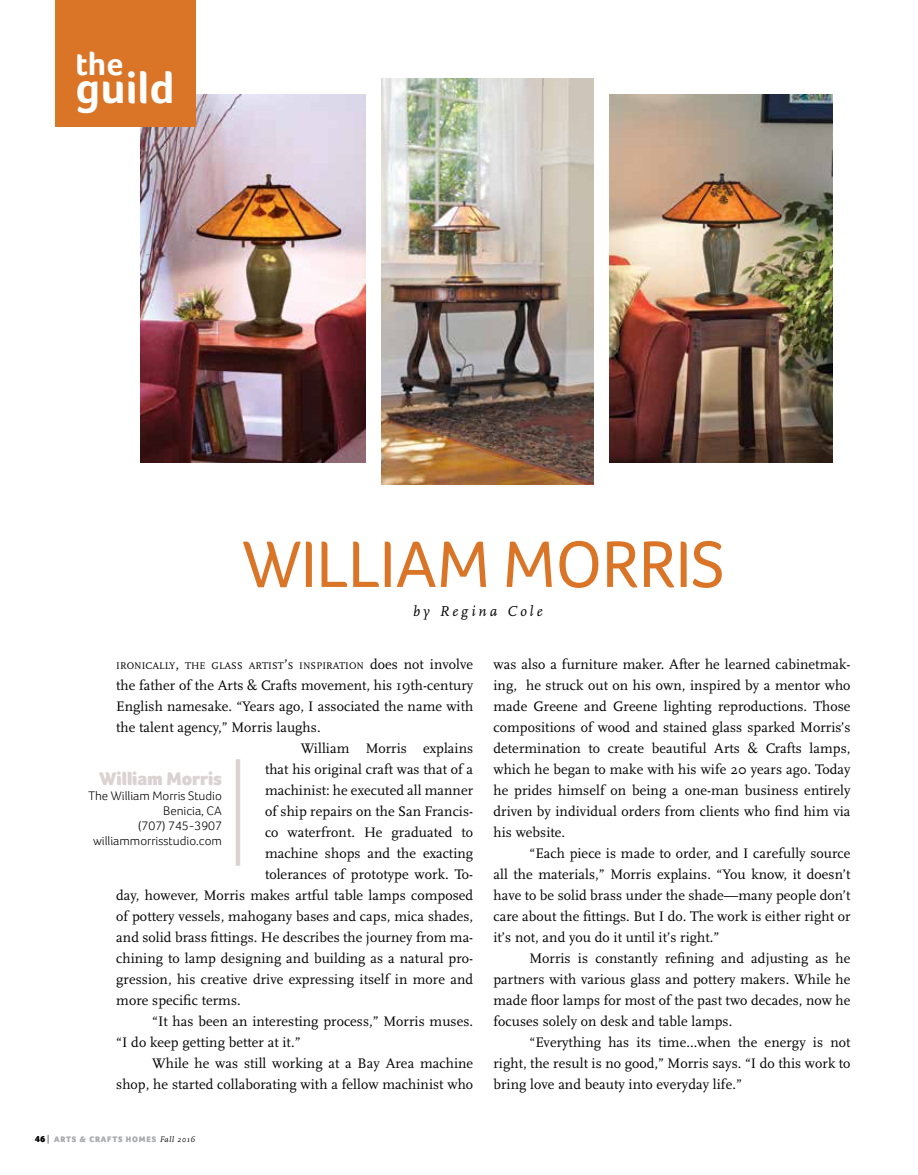
<style>
.page{position:relative;width:918px;height:1175px;background:#fff}
.page>*{position:absolute;margin:0;border:0;box-sizing:border-box;transform-origin:0 0}
.t1{font:67.5px "Foco";letter-spacing:-.01em;color:#da7527}
.t2{font:700 45px "Foco";color:#fff}
.t3{font:700 33px "Foco";color:#fff}
.t4{font:900 18.75px "Foco";color:#dad3d2}
.t5{font:italic 15px "Scala";letter-spacing:.215em;color:#000}
.t6{font:14.4px/21px "Scala";letter-spacing:.005em;color:#000;text-align:justify}
.t7{font:300 12.75px/15px "Foco";color:#000;text-align:right}
.t8{font:10.05px "Scala";letter-spacing:.005em;color:#000}
.t9{font:900 8.25px "Foco";letter-spacing:.095em;color:#a7a9ac}
.s1{font-size:14.4px}
.s2{font-size:9px;color:#000}
.s3{font-weight:300;font-size:9px;color:#000}
.s4{font-family:"Scala";font-weight:400;font-style:italic;color:#000}
</style>
<div class="page">
<img style="left:140px;top:94px;width:225px;height:368px">
<img style="left:610px;top:94px;width:222px;height:368px">
<img style="left:382px;top:79px;width:211px;height:405px">
<hr style="left:236px;top:759px;width:4px;height:106px;background:#dad3d2">
<div style="left:55px;top:0;width:140px;height:127px;background:#da7527"></div>
<h3 class="t3" style="left:76px;top:44px;width:49px">the</h3>
<h2 class="t2" style="left:76px;top:61px;width:101px">guild</h2>
<h1 class="t1" style="left:242px;top:525px;width:484px">WILLIAM MORRIS</h1>
<p class="t5" style="left:413px;top:603px;width:131px">by Regina Cole</p>
<p class="t8" style="left:116px;top:660px;width:359px">IRONICALLY<span class="s1">,</span> THE GLASS ARTIST<span class="s1">’</span>S INSPIRATION <span class="s1">does not involve</span></p>
<p class="t6" style="left:116px;top:675px;width:358px">the father of the Arts &amp; Crafts movement, his 19th-century</p>
<p class="t6" style="left:116px;top:696px;width:359px">English namesake. “Years ago, I associated the name with</p>
<p class="t6" style="left:116px;top:717px;width:206px">the talent agency,” Morris laughs.</p>
<p class="t6" style="left:301px;top:738px;width:174px">William Morris explains</p>
<p class="t6" style="left:265px;top:759px;width:210px">that his original craft was that of a</p>
<p class="t6" style="left:265px;top:780px;width:210px">machinist: he executed all manner</p>
<p class="t6" style="left:265px;top:801px;width:210px">of ship repairs on the San Francis-</p>
<p class="t6" style="left:265px;top:822px;width:210px">co waterfront. He graduated to</p>
<p class="t6" style="left:265px;top:843px;width:210px">machine shops and the exacting</p>
<p class="t6" style="left:265px;top:864px;width:210px">tolerances of prototype work. To-</p>
<p class="t6" style="left:116px;top:885px;width:358px">day, however, Morris makes artful table lamps composed</p>
<p class="t6" style="left:116px;top:906px;width:359px">of pottery vessels, mahogany bases and caps, mica shades,</p>
<p class="t6" style="left:116px;top:927px;width:359px">and solid brass fittings. He describes the journey from ma-</p>
<p class="t6" style="left:116px;top:948px;width:359px">chining to lamp designing and building as a natural pro-</p>
<p class="t6" style="left:116px;top:969px;width:358px">gression, his creative drive expressing itself in more and</p>
<p class="t6" style="left:116px;top:990px;width:126px">more specific terms.</p>
<p class="t6" style="left:152px;top:1011px;width:323px">“It has been an interesting process,” Morris muses.</p>
<p class="t6" style="left:116px;top:1032px;width:186px">“I do keep getting better at it.”</p>
<p class="t6" style="left:152px;top:1053px;width:323px">While he was still working at a Bay Area machine</p>
<p class="t6" style="left:116px;top:1074px;width:358px">shop, he started collaborating with a fellow machinist who</p>
<h3 class="t4" style="left:99px;top:767px;width:124px">William Morris</h3>
<p class="t7" style="left:88px;top:787px;width:135px">The William Morris Studio<br>Benicia, CA<br>(707) 745-3907 williammorrisstudio.com</p>
<p class="t9" style="left:35px;top:1134px;width:162px"><span class="s2">46</span> <span class="s3">|</span> ARTS &amp; CRAFTS HOMES <span class="s4">Fall 2016</span></p>
<p class="t6" style="left:493px;top:654px;width:359px">was also a furniture maker. After he learned cabinetmak&shy;ing, he struck out on his own, inspired by a mentor who made Greene and Greene lighting reproductions. Those compositions of wood and stained glass sparked Morris’s determination to create beautiful Arts &amp; Crafts lamps, which he began to make with his wife 20 years ago. Today he prides himself on being a one-man business entirely driven by individual orders from clients who find him via his website.</p>
<p class="t6" style="left:493px;top:843px;width:359px;text-indent:36px">“Each piece is made to order, and I carefully source all the materials,” Morris explains. “You know, it doesn’t have to be solid brass under the shade—many people don’t care about the fittings. But I do. The work is either right or it’s not, and you do it until it’s right.”</p>
<p class="t6" style="left:493px;top:948px;width:359px;text-indent:36px">Morris is constantly refining and adjusting as he partners with various glass and pottery makers. While he made floor lamps for most of the past two decades, now he focuses solely on desk and table lamps.</p>
<p class="t6" style="left:493px;top:1032px;width:359px;text-indent:36px">“Everything has its time…when the energy is not right, the result is no good,” Morris says. “I do this work to bring love and beauty into everyday life.”</p>
</div>
